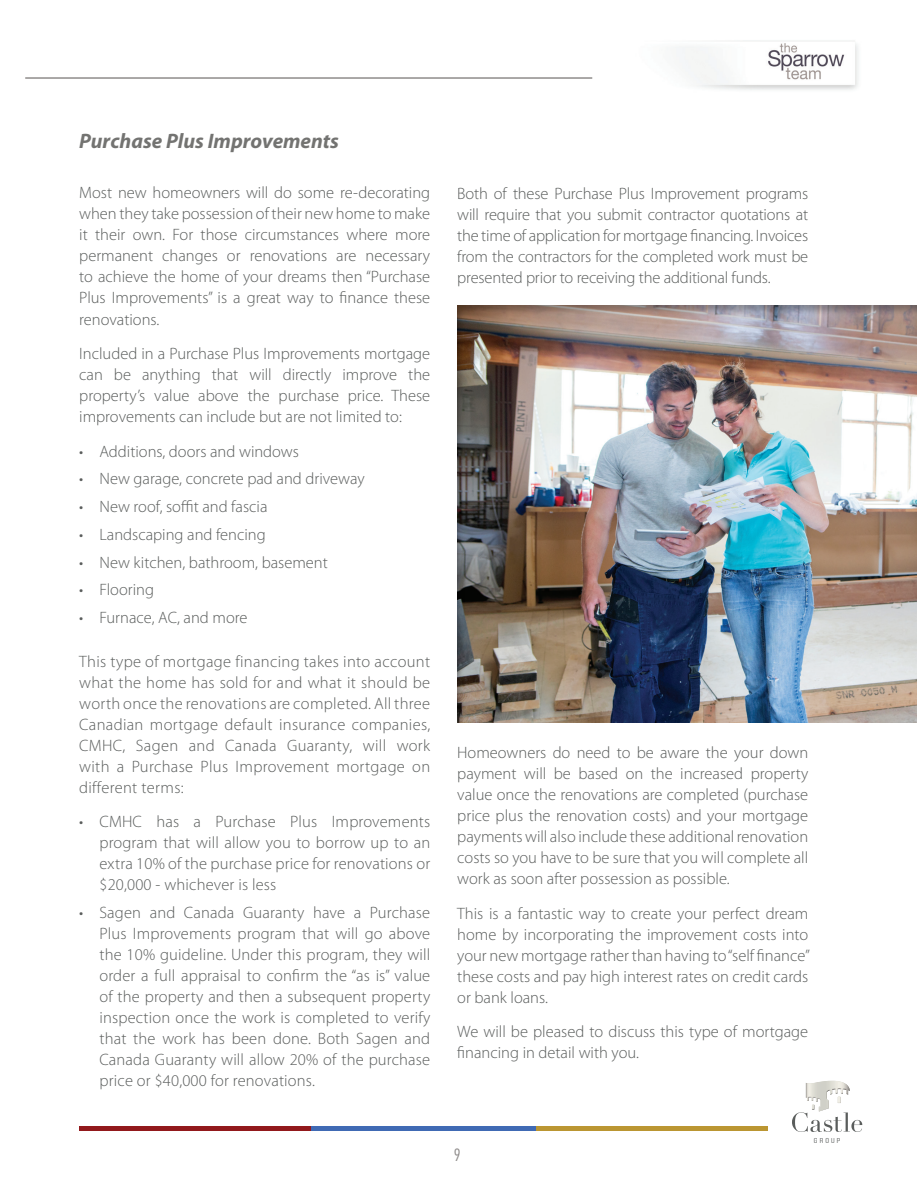
<style>
.page{position:relative;width:917px;height:1186px;background:#fff}
.page>*{position:absolute;margin:0;border:0;box-sizing:border-box;transform-origin:0 0}
.t1{font:italic 700 21px "Myriad Pro";color:#737371}
.t2{font:300 16.5px/21px "Myriad Pro";color:#5a5d5c;text-align:justify}
.t3{font:300 condensed 16.5px "Futura";color:#8f8c8b}
.t4{font:condensed 6.9px "Square 721 BT";letter-spacing:.31em;color:#5a5d5c}
</style>
<div class="page">
<svg style="left:792px;top:1080px;width:70px;height:52px"></svg>
<div style="left:308px;top:1126px;width:231px;height:5px;background:#406ab4"></div>
<div style="left:79px;top:1126px;width:232px;height:5px;background:#92191c"></div>
<div style="left:536px;top:1126px;width:232px;height:5px;background:#bb9632"></div>
<hr style="left:25px;top:77px;width:567px;height:2px;background:#8f8c8b">
<img style="left:675px;top:40px;width:184px;height:50px">
<div style="left:456px;top:305px;width:461px;height:418px;background:#231f20;opacity:.35"></div>
<p class="t1" style="left:79px;top:127px;width:261px">Purchase Plus Improvements</p>
<p class="t2" style="left:79px;top:182px;width:353px">Most new homeowners will do some re-decorating when they take possession of their new home to make it their own. For those circumstances where more permanent changes or renovations are necessary to achieve the home of your dreams then “Purchase Plus Improvements” is a great way to finance these renovations.</p>
<p class="t2" style="left:79px;top:343px;width:352px">Included in a Purchase Plus Improvements mortgage can be anything that will directly improve the property’s value above the purchase price. These improvements can include but are not limited to:</p>
<p class="t2" style="left:79px;top:440px;width:221px">• Additions, doors and windows</p>
<p class="t2" style="left:79px;top:468px;width:287px">• New garage, concrete pad and driveway</p>
<p class="t2" style="left:79px;top:496px;width:190px">• New roof, soffit and fascia</p>
<p class="t2" style="left:79px;top:524px;width:188px">• Landscaping and fencing</p>
<p class="t2" style="left:79px;top:551px;width:250px">• New kitchen, bathroom, basement</p>
<p class="t2" style="left:79px;top:579px;width:76px">• Flooring</p>
<p class="t2" style="left:79px;top:607px;width:170px">• Furnace, AC, and more</p>
<p class="t2" style="left:79px;top:650px;width:353px">This type of mortgage financing takes into account what the home has sold for and what it should be worth once the renovations are completed. All three Canadian mortgage default insurance companies, CMHC, Sagen and Canada Guaranty, will work with a Purchase Plus Improvement mortgage on different terms:</p>
<p class="t2" style="left:99px;top:811px;width:332px;text-indent:-20px">• CMHC has a Purchase Plus Improvements program that will allow you to borrow up to an extra 10% of the purchase price for renovations or $20,000 - whichever is less</p>
<p class="t2" style="left:99px;top:902px;width:332px;text-indent:-20px">• Sagen and Canada Guaranty have a Purchase Plus Improvements program that will go above the 10% guideline. Under this program, they will order a full appraisal to confirm the “as is” value of the property and then a subsequent property inspection once the work is completed to verify that the work has been done. Both Sagen and Canada Guaranty will allow 20% of the purchase price or $40,000 for renovations.</p>
<p class="t2" style="left:457px;top:182px;width:353px">Both of these Purchase Plus Improvement programs will require that you submit contractor quotations at the time of application for mortgage financing. Invoices from the contractors for the completed work must be presented prior to receiving the additional funds.</p>
<p class="t2" style="left:457px;top:742px;width:353px">Homeowners do need to be aware the your down payment will be based on the increased property value once the renovations are completed (purchase price plus the renovation costs) and your mortgage payments will also include these additional renovation costs so you have to be sure that you will complete all work as soon after possession as possible.</p>
<p class="t2" style="left:457px;top:902px;width:354px">This is a fantastic way to create your perfect dream home by incorporating the improvement costs into your new mortgage rather than having to “self finance” these costs and pay high interest rates on credit cards or bank loans.</p>
<p class="t2" style="left:457px;top:1021px;width:352px">We will be pleased to discuss this type of mortgage financing in detail with you.</p>
<p class="t3" style="left:454px;top:1144px;width:8px">9</p>
<p class="t4" style="left:814px;top:1136px;width:28px">GROUP</p>
</div>
